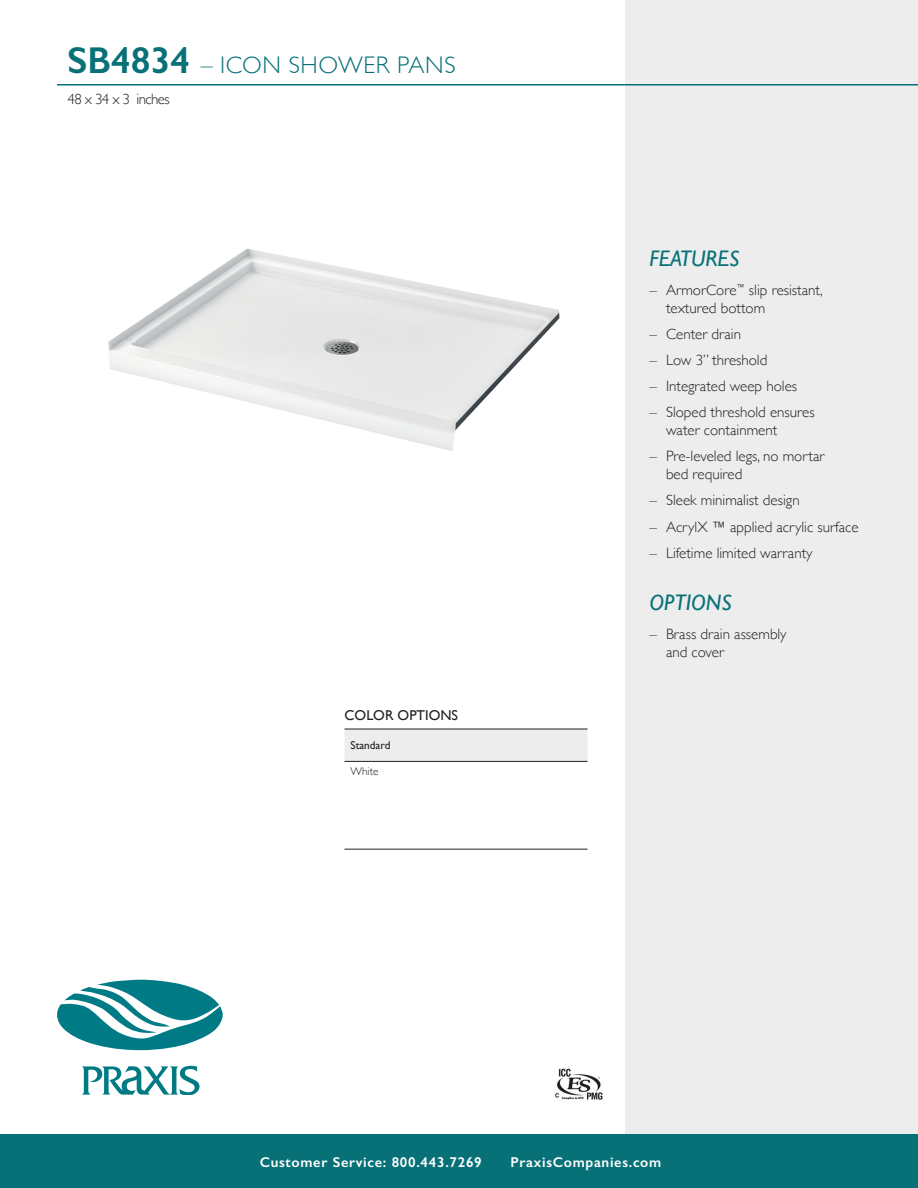
<style>
.page{position:relative;width:918px;height:1188px;background:#fff}
.page>*{position:absolute;margin:0;border:0;box-sizing:border-box;transform-origin:0 0}
.Tub_Name{font:300 24px "Gill Sans";letter-spacing:.025em;color:#087178}
.FEATURES{font:italic 22.5px "Gill Sans";color:#087178}
.Black_Model_Specs{font:300 15px/18px "Gill Sans";color:#231f20}
.Black_Model_Specs-2{font:300 15px "Gill Sans";letter-spacing:-.04em;color:#231f20}
.t1{font:600 14.25px "Gill Sans";letter-spacing:.05em;color:#fff}
.t2{font:14.25px "Gill Sans";color:#231f20}
.t3{font:11.25px "Gill Sans";color:#231f20}
.t4{font:300 11.25px "Gill Sans";color:#231f20}
.s1{font-weight:600;font-size:37.5px}
</style>
<div class="page">
<div style="left:345px;top:730px;width:243px;height:31px;background:#ecedec"></div>
<hr style="left:345px;top:729px;width:148px;height:1px;background:#231f20">
<hr style="left:493px;top:729px;width:95px;height:1px;background:#231f20">
<hr style="left:345px;top:761px;width:148px;height:1px;background:#231f20">
<hr style="left:493px;top:761px;width:95px;height:1px;background:#231f20">
<hr style="left:345px;top:849px;width:148px;height:1px;background:#231f20">
<hr style="left:493px;top:849px;width:95px;height:1px;background:#231f20">
<div style="left:626px;top:0;width:292px;height:1188px;background:#ecedec"></div>
<div style="left:0;top:1134px;width:918px;height:54px;background:#087178"></div>
<hr style="left:57px;top:84px;width:861px;height:2px;background:#087178">
<svg style="left:57px;top:980px;width:166px;height:115px"></svg>
<img style="left:555px;top:1068px;width:48px;height:32px">
<img style="left:108px;top:248px;width:451px;height:203px">
<p class="Tub_Name" style="left:68px;top:46px;width:390px"><span class="s1">SB4834</span> – ICON SHOWER PANS</p>
<p class="Black_Model_Specs-2" style="left:68px;top:88px;width:104px">48 x 34 x 3 inches</p>
<p class="t2" style="left:345px;top:707px;width:115px">COLOR OPTIONS</p>
<p class="t3" style="left:351px;top:739px;width:41px">Standard</p>
<p class="t4" style="left:351px;top:763px;width:30px">White</p>
<p class="FEATURES" style="left:650px;top:246px;width:91px">FEATURES</p>
<p class="Black_Model_Specs" style="left:666px;top:280px;width:158px;text-indent:-16px">– ArmorCore<sup>™</sup> slip resistant, textured bottom</p>
<p class="Black_Model_Specs" style="left:650px;top:324px;width:93px">– Center drain</p>
<p class="Black_Model_Specs" style="left:650px;top:350px;width:119px">– Low 3” threshold</p>
<p class="Black_Model_Specs" style="left:650px;top:377px;width:149px">– Integrated weep holes</p>
<p class="Black_Model_Specs" style="left:666px;top:403px;width:150px;text-indent:-16px">– Sloped threshold ensures water containment</p>
<p class="Black_Model_Specs" style="left:666px;top:447px;width:160px;text-indent:-16px">– Pre-leveled legs, no mortar bed required</p>
<p class="Black_Model_Specs" style="left:650px;top:491px;width:152px">– Sleek minimalist design</p>
<p class="Black_Model_Specs" style="left:650px;top:517px;width:211px">– AcrylX ™ applied acrylic surface</p>
<p class="Black_Model_Specs" style="left:650px;top:543px;width:165px">– Lifetime limited warranty</p>
<p class="FEATURES" style="left:650px;top:589px;width:84px">OPTIONS</p>
<p class="Black_Model_Specs" style="left:666px;top:624px;width:122px;text-indent:-16px">– Brass drain assembly and cover</p>
<p class="t1" style="left:260px;top:1153px;width:224px">Customer Service: 800.443.7269</p>
<p class="t1" style="left:511px;top:1153px;width:152px">PraxisCompanies.com</p>
</div>
